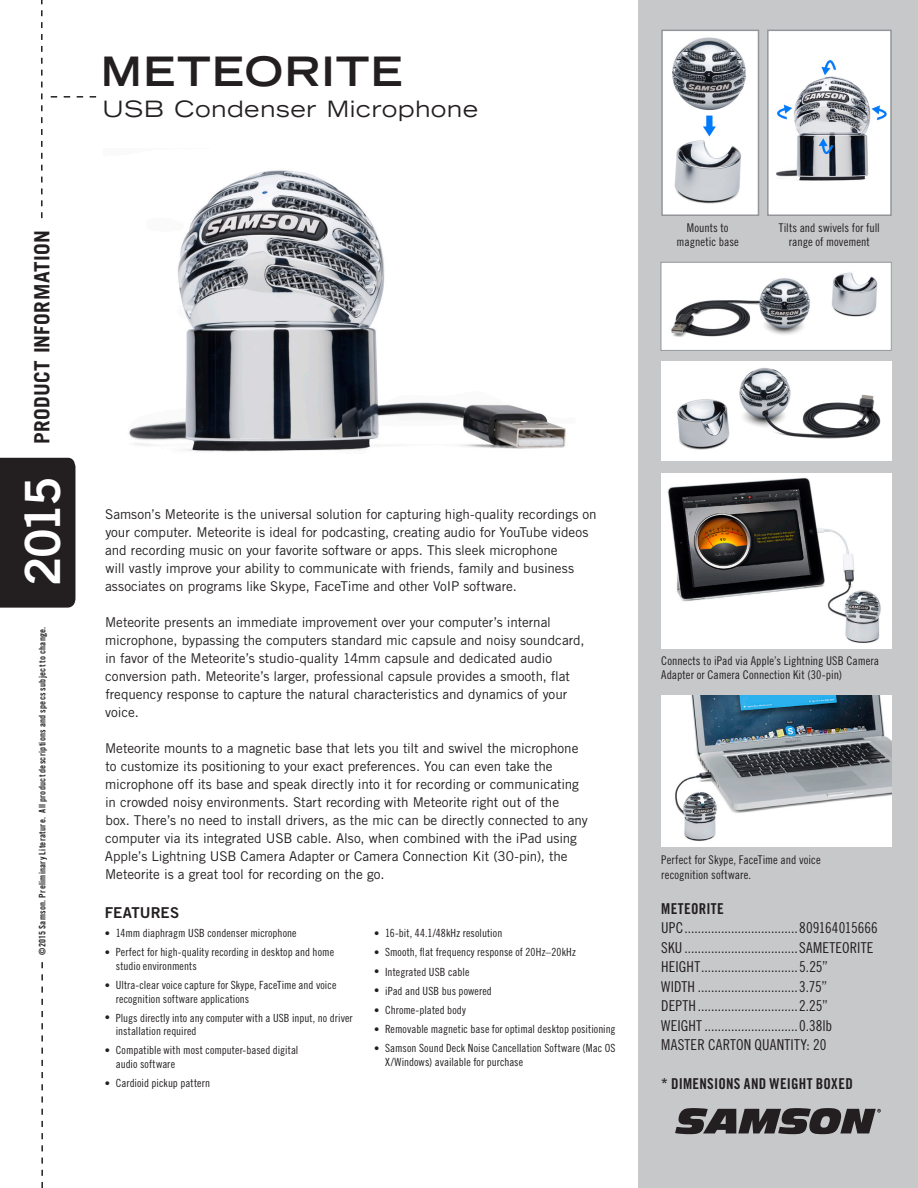
<style>
.page{position:relative;width:918px;height:1188px;background:#fff}
.page>*{position:absolute;margin:0;border:0;box-sizing:border-box;transform-origin:0 0}
.t1{font:48.6px "Trade Gothic LT Std Bd 2";color:#fff}
.Product_Name{font:700 expanded 40.5px "Trade Gothic LT Std";letter-spacing:.03em;color:#231f20}
.Sub_Head{font:expanded 22.5px "Trade Gothic LT Std";letter-spacing:.04em;color:#231f20}
.t2{font:700 21px "Trade Gothic LT Std";letter-spacing:.015em;color:#231f20}
.Captions{font:15px/19.5px "Trade Gothic LT Std Cn 18";letter-spacing:.01em;color:#231f20}
.Captions-2{font:15px "Trade Gothic LT Std Bd Cn 20";letter-spacing:.015em;color:#231f20}
.New_Product_Intro{font:15px "Trade Gothic LT Std Bd 2";letter-spacing:.005em;color:#231f20}
.Body_Copy{font:13.5px/18px "Trade Gothic LT Std";letter-spacing:-.005em;color:#231f20}
.Captions-3{font:12px/14.4px "Trade Gothic LT Std Cn 18";letter-spacing:.005em;color:#231f20;text-align:center}
.t3{font:11.25px/13.5px "Trade Gothic LT Std Cn 18";letter-spacing:.005em;color:#231f20}
.t4{font:9px "Trade Gothic LT Std Bd Cn 20";letter-spacing:.03em;color:#231f20}
.s1{font-size:10.5px}
.s2{font-family:"Trade Gothic LT Std Bd Cn 20"}
</style>
<div class="page">
<div style="left:638px;top:0;width:280px;height:1188px;background:#c7c8ca"></div>
<svg style="left:41px;top:0;width:2px;height:218px"></svg>
<svg style="left:51px;top:96px;width:45px;height:2px"></svg>
<div style="left:0;top:458px;width:75px;height:150px;background:#231f20"></div>
<svg style="left:675px;top:1108px;width:206px;height:26px"></svg>
<svg style="left:41px;top:962px;width:2px;height:226px"></svg>
<img style="left:129px;top:170px;width:437px;height:282px">
<img style="left:664px;top:33px;width:92px;height:180px">
<div style="left:661px;top:30px;width:98px;height:186px;border:2px solid #939598"></div>
<div style="left:768px;top:30px;width:123px;height:185px;background:#fff"></div>
<img style="left:776px;top:60px;width:111px;height:121px">
<div style="left:767px;top:30px;width:125px;height:186px;border:2px solid #939598"></div>
<img style="left:663px;top:264px;width:227px;height:85px">
<div style="left:661px;top:262px;width:231px;height:89px;border:1px solid #939598"></div>
<img style="left:661px;top:362px;width:231px;height:98px">
<img style="left:661px;top:474px;width:231px;height:175px">
<img style="left:661px;top:696px;width:231px;height:151px">
<p class="Product_Name" style="left:101px;top:45px;width:303px">METEORITE</p>
<p class="Sub_Head" style="left:103px;top:95px;width:377px">USB Condenser Microphone</p>
<h3 class="t2" style="left:29px;top:444px;width:215px;rotate:-90deg">PRODUCT INFORMATION</h3>
<h1 class="t1" style="left:13px;top:586px;width:111px;rotate:-90deg">2015</h1>
<p class="t4" style="left:37px;top:955px;width:330px;rotate:-90deg">©2015 Samson. Preliminary Literature. All product descriptions and specs subject to change.</p>
<p class="Body_Copy" style="left:105px;top:505px;width:493px">Samson’s Meteorite is the universal solution for capturing high-quality recordings on your computer. Meteorite is ideal for podcasting, creating audio for YouTube videos and recording music on your favorite software or apps. This sleek microphone<br>will vastly improve your ability to communicate with friends, family and business associates on programs like Skype, FaceTime and other VoIP software.</p>
<p class="Body_Copy" style="left:105px;top:613px;width:481px">Meteorite presents an immediate improvement over your computer’s internal microphone, bypassing the computers standard mic capsule and noisy soundcard, in favor of the Meteorite’s studio-quality 14mm capsule and dedicated audio conversion path. Meteorite’s larger, professional capsule provides a smooth, flat frequency response to capture the natural characteristics and dynamics of your voice.</p>
<p class="Body_Copy" style="left:105px;top:739px;width:485px">Meteorite mounts to a magnetic base that lets you tilt and swivel the microphone to customize its positioning to your exact preferences. You can even take the microphone off its base and speak directly into it for recording or communicating in crowded noisy environments. Start recording with Meteorite right out of the<br>box. There’s no need to install drivers, as the mic can be directly connected to any computer via its integrated USB cable. Also, when combined with the iPad using Apple’s Lightning USB Camera Adapter or Camera Connection Kit (30-pin), the Meteorite is a great tool for recording on the go.</p>
<p class="New_Product_Intro" style="left:105px;top:904px;width:76px">FEATURES</p>
<p class="t3" style="left:105px;top:926px;width:193px"><span class="s1">•</span> 14mm diaphragm USB condenser microphone</p>
<p class="t3" style="left:116px;top:946px;width:220px;text-indent:-11px"><span class="s1">•</span> Perfect for high-quality recording in desktop and home studio environments</p>
<p class="t3" style="left:116px;top:978px;width:222px;text-indent:-11px"><span class="s1">•</span> Ultra-clear voice capture for Skype, FaceTime and voice recognition software applications</p>
<p class="t3" style="left:116px;top:1011px;width:238px;text-indent:-11px"><span class="s1">•</span> Plugs directly into any computer with a USB input, no driver installation required</p>
<p class="t3" style="left:116px;top:1044px;width:184px;text-indent:-11px"><span class="s1">•</span> Compatible with most computer-based digital audio software</p>
<p class="t3" style="left:105px;top:1076px;width:107px"><span class="s1">•</span> Cardioid pickup pattern</p>
<p class="t3" style="left:374px;top:926px;width:130px"><span class="s1">•</span> 16-bit, 44.1/48kHz resolution</p>
<p class="t3" style="left:374px;top:946px;width:203px"><span class="s1">•</span> Smooth, flat frequency response of 20Hz–20kHz</p>
<p class="t3" style="left:374px;top:965px;width:97px"><span class="s1">•</span> Integrated USB cable</p>
<p class="t3" style="left:374px;top:984px;width:119px"><span class="s1">•</span> iPad and USB bus powered</p>
<p class="t3" style="left:374px;top:1003px;width:93px"><span class="s1">•</span> Chrome-plated body</p>
<p class="t3" style="left:374px;top:1022px;width:243px"><span class="s1">•</span> Removable magnetic base for optimal desktop positioning</p>
<p class="t3" style="left:385px;top:1041px;width:232px;text-indent:-11px"><span class="s1">•</span> Samson Sound Deck Noise Cancellation Software (Mac OS<br>X/Windows) available for purchase</p>
<p class="Captions-3" style="left:677px;top:220px;width:64px">Mounts to magnetic base</p>
<p class="Captions-3" style="left:779px;top:220px;width:103px">Tilts and swivels for full range of movement</p>
<p class="Captions-3" style="left:661px;top:653px;width:219px;text-align:left">Connects to iPad via Apple’s Lightning USB Camera<br>Adapter or Camera Connection Kit (30-pin)</p>
<p class="Captions-3" style="left:661px;top:853px;width:161px;text-align:left">Perfect for Skype, FaceTime and voice recognition software.</p>
<p class="Captions" style="left:661px;top:898px;width:218px"><span class="s2">METEORITE </span>UPC..................................809164015666<br>SKU ..................................SAMETEORITE HEIGHT.............................5.25”<br>WIDTH ..............................3.75” DEPTH..............................2.25”<br>WEIGHT ............................0.38lb MASTER CARTON QUANTITY: 20</p>
<p class="Captions-2" style="left:661px;top:1075px;width:193px">* DIMENSIONS AND WEIGHT BOXED</p>
</div>
